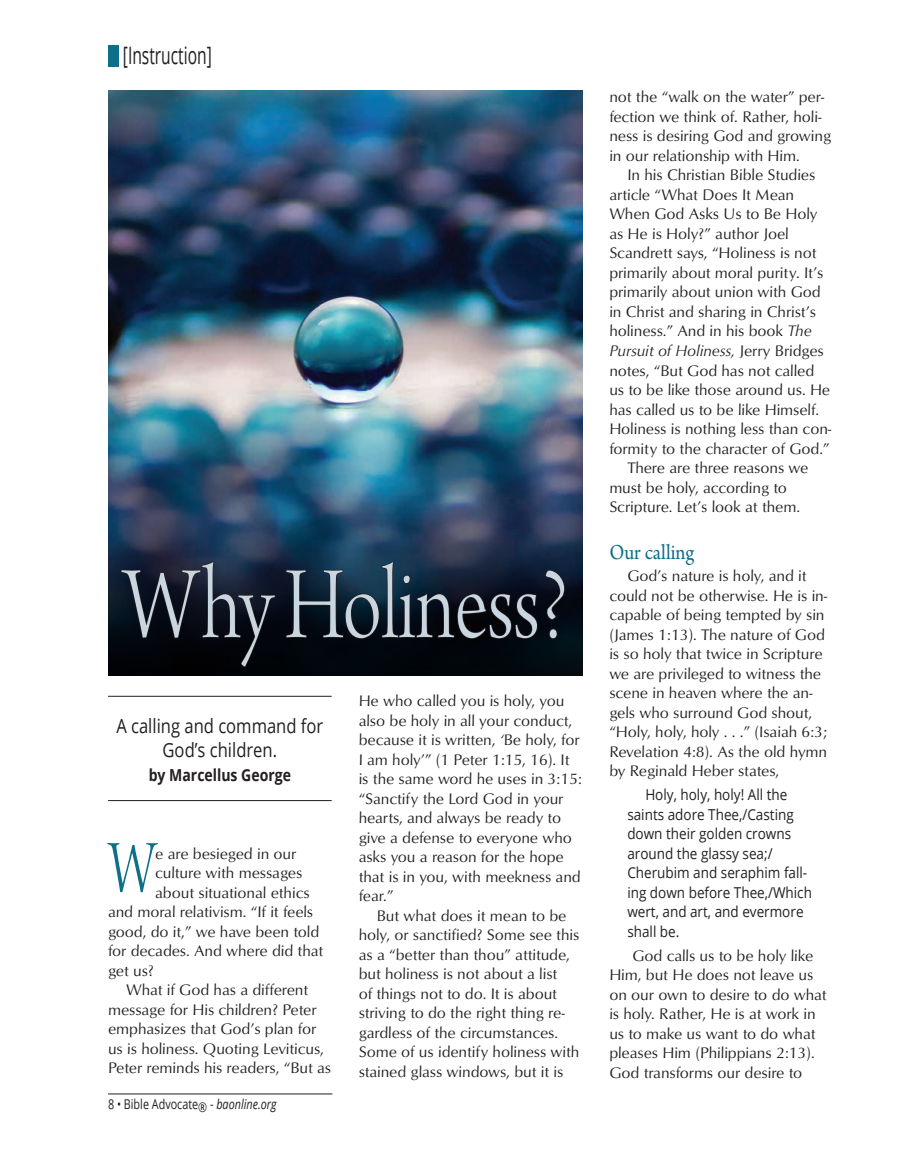
<style>
.page{position:relative;width:905px;height:1175px;background:#fff}
.page>*{position:absolute;margin:0;border:0;box-sizing:border-box;transform-origin:0 0}
.Article_-_Title_-_Ar{font:108px "Arno Pro Light Display";letter-spacing:-.005em;color:#cad6df;scale:.8 1}
.Article_-_Main_text{font:79.05px "Arno Pro Light Display";color:#0e6f88;scale:.7 1}
.Article_-_Header{font:24px "Open Sans";color:#231f20;scale:.65 1}
.Article_-_Subhead{font:22.5px "Arno Pro";color:#0e6f88;scale:.9 1}
.Article_-_Tagline{font:19.5px/24px "Open Sans";color:#231f20;text-align:center;scale:.85 1}
.Article_-_Tagline-2{font:700 16.5px "Open Sans";color:#231f20;scale:.85 1}
.Article_-_Main_text-2{font:15.75px/19.5px "Optimum Roman DTC";color:#231f20}
.Article_-_Scripture{font:15px/19.5px "Open Sans";color:#231f20;scale:.9 1}
.t1{font:13.5px "Open Sans";color:#231f20;scale:.8 1}
.s1{font-style:italic}
.s2{font-family:"Optimum Roman Italic DTC"}
</style>
<div class="page">
<hr style="left:108px;top:1093px;width:224px;height:1px;background:#231f20">
<hr style="left:108px;top:696px;width:224px;height:1px;background:#231f20">
<hr style="left:108px;top:800px;width:224px;height:1px;background:#231f20">
<img style="left:108px;top:90px;width:474px;height:413px">
<svg style="left:108px;top:503px;width:474px;height:172px;background:#1a2c42"></svg>
<div style="left:108px;top:45px;width:11px;height:21px;background:#0e6f88"></div>
<svg style="left:120px;top:560px;width:155px;height:108px;background:#0d111d"></svg>
<svg style="left:285px;top:560px;width:253px;height:79px;background:#0e1b29"></svg>
<svg style="left:544px;top:569px;width:21px;height:70px"></svg>
<p class="Article_-_Header" style="left:123px;top:38px;width:138px">[Instruction]</p>
<p class="Article_-_Title_-_Ar" style="left:124px;top:546px;width:557px">Why Holiness?</p>
<p class="Article_-_Tagline" style="left:116px;top:713px;width:245px">A calling and command for<br>God’s children.</p>
<p class="Article_-_Tagline-2" style="left:149px;top:763px;width:169px">by Marcellus George</p>
<p class="Article_-_Main_text" style="left:108px;top:825px;width:69px">W</p>
<p class="Article_-_Main_text-2" style="left:155px;top:843px;width:143px">e are besieged in our</p>
<p class="Article_-_Main_text-2" style="left:155px;top:863px;width:149px">culture with messages</p>
<p class="Article_-_Main_text-2" style="left:155px;top:882px;width:156px">about situational ethics</p>
<p class="Article_-_Main_text-2" style="left:108px;top:902px;width:207px">and moral relativism. “If it feels</p>
<p class="Article_-_Main_text-2" style="left:108px;top:921px;width:213px">good, do it,” we have been told</p>
<p class="Article_-_Main_text-2" style="left:108px;top:941px;width:217px">for decades. And where did that</p>
<p class="Article_-_Main_text-2" style="left:108px;top:960px;width:48px">get us?</p>
<p class="Article_-_Main_text-2" style="left:108px;top:980px;width:225px;text-indent:18px">What if God has a different message for His children? Peter emphasizes that God’s plan for us is holiness. Quoting Leviticus,<br>Peter reminds his readers, “But as</p>
<p class="t1" style="left:108px;top:1094px;width:212px">8 • Bible Advocate® - <span class="s1">baonline.org</span></p>
<p class="Article_-_Main_text-2" style="left:358px;top:690px;width:225px">He who called you is holy, you also be holy in all your conduct, because it is written, <span class="s2">‘</span>Be holy, for<br>I am holy’” (1 Peter 1:15, 16). It is the same word he uses in 3:15: “Sanctify the Lord God in your hearts, and always be ready to give a defense to everyone who asks you a reason for the hope that is in you, with meekness and fear.”</p>
<p class="Article_-_Main_text-2" style="left:358px;top:905px;width:222px;text-indent:18px">But what does it mean to be holy, or sanctified? Some see this as a “better than thou” attitude, but holiness is not about a list<br>of things not to do. It is about striving to do the right thing re&shy;gardless of the circumstances.<br>Some of us identify holiness with stained glass windows, but it is</p>
<p class="Article_-_Main_text-2" style="left:609px;top:87px;width:224px">not the “walk on the water” per&shy;fection we think of. Rather, holi&shy;ness is desiring God and growing in our relationship with Him.</p>
<p class="Article_-_Main_text-2" style="left:609px;top:165px;width:224px;text-indent:18px">In his Christian Bible Studies article “What Does It Mean<br>When God Asks Us to Be Holy as He is Holy?” author Joel<br>Scandrett says, “Holiness is not primarily about moral purity. It’s primarily about union with God in Christ and sharing in Christ’s holiness.” And in his book <span class="s2">The<br>Pursuit of Holiness,</span> Jerry Bridges notes, “But God has not called us to be like those around us. He has called us to be like Himself.<br>Holiness is nothing less than con&shy;formity to the character of God.”</p>
<p class="Article_-_Main_text-2" style="left:609px;top:458px;width:201px;text-indent:18px">There are three reasons we must be holy, according to<br>Scripture. Let’s look at them.</p>
<p class="Article_-_Subhead" style="left:609px;top:539px;width:96px">Our calling</p>
<p class="Article_-_Main_text-2" style="left:609px;top:566px;width:220px;text-indent:18px">God’s nature is holy, and it could not be otherwise. He is in&shy;capable of being tempted by sin (James 1:13). The nature of God is so holy that twice in Scripture we are privileged to witness the scene in heaven where the an&shy;gels who surround God shout, “Holy, holy, holy . . .” (Isaiah 6:3;<br>Revelation 4:8). As the old hymn by Reginald Heber states,</p>
<p class="Article_-_Scripture" style="left:627px;top:784px;width:207px;text-indent:18px">Holy, holy, holy! All the saints adore Thee,/Casting down their golden crowns around the glassy sea;/<br>Cherubim and seraphim fall&shy;ing down before Thee,/Which wert, and art, and evermore shall be.</p>
<p class="Article_-_Main_text-2" style="left:609px;top:945px;width:219px;text-indent:23px">God calls us to be holy like<br>Him, but He does not leave us on our own to desire to do what is holy. Rather, He is at work in us to make us want to do what pleases Him (Philippians 2:13).<br>God transforms our desire to</p>
</div>
